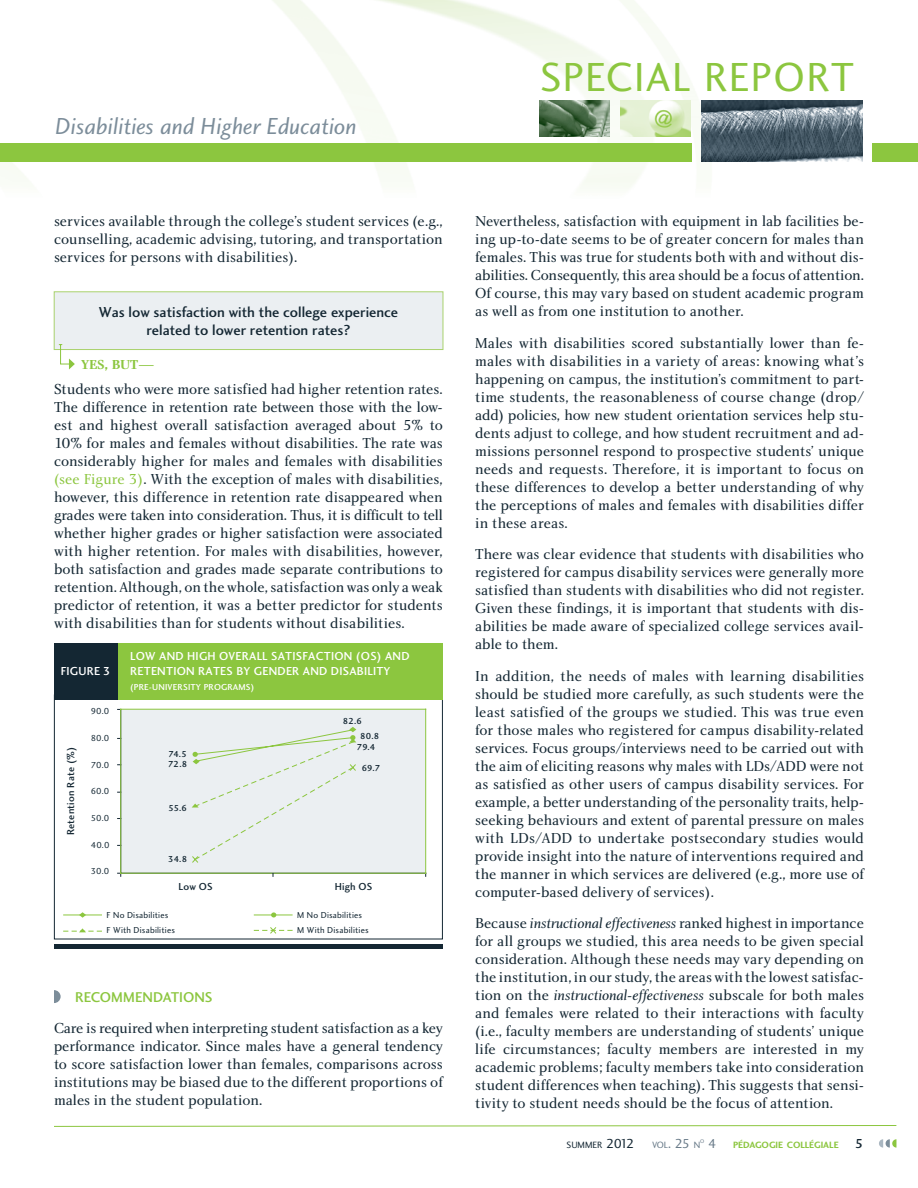
<style>
.page{position:relative;width:918px;height:1188px;background:#fff}
.page>*{position:absolute;margin:0;border:0;box-sizing:border-box;transform-origin:0 0}
.t1{font:42px "Charlotte Sans Book Plain";letter-spacing:.03em;color:#8cc63f}
.t2{font:24px "Charlotte Sans Book Italic Plain";color:#7c8d9a}
.t3{font:15px/18px "Charlotte Book Plain";color:#142733;text-align:justify}
.t4{font:15px/18px "Charlotte Sans Medium Plain";color:#142733;text-align:center}
.t5{font:14.7px "Charlotte Sans Medium Plain";color:#8cc63f}
.t6{font:13.5px "Charlotte Bold Plain";color:#8cc63f}
.t7{font:12px/15px "Charlotte Sans Medium Plain";letter-spacing:.02em;color:#fff}
.t8{font:10.5px "Charlotte Sans Medium Plain";letter-spacing:.015em;color:#142733}
.t9{font:9.45px "Charlotte Sans Bold Plain";color:#8cc63f}
.t10{font:9.45px "Charlotte Sans Book Plain";color:#142733}
.t11{font:9.45px "Charlotte Sans Book Plain";color:#687a88}
.t12{font:9px "Charlotte Sans Book Plain";letter-spacing:.025em;color:#142733}
.t13{font:9px/10.1px "Charlotte Sans Medium Plain";letter-spacing:-.005em;color:#142733}
.t14{font:9px "Charlotte Sans Medium Plain";letter-spacing:.02em;color:#fff}
.t15{font:5.55px "Charlotte Sans Book Plain";color:#687a88}
.s1{font-family:"Charlotte Book Plain";font-size:15px}
.s2{color:#8cc63f}
.s3{font-family:"Charlotte Book Italic Plain"}
.s4{font-size:13.5px}
.s5{font-family:"Charlotte Sans Book Plain";font-size:13.5px;color:#687a88}
.s6{font-family:"Charlotte Sans Medium Plain";font-size:13.5px;color:#142733}
</style>
<div class="page">
<img style="left:0;top:0;width:918px;height:188px">
<div style="left:54px;top:292px;width:389px;height:58px;background:#ebeff2"></div>
<div style="left:54px;top:292px;width:389px;height:58px;border:1px solid #a9d26d"></div>
<svg style="left:58px;top:344px;width:17px;height:25px"></svg>
<img style="left:540px;top:101px;width:70px;height:36px">
<img style="left:620px;top:101px;width:70px;height:36px">
<img style="left:701px;top:101px;width:162px;height:61px">
<svg style="left:54px;top:990px;width:7px;height:13px"></svg>
<hr style="left:64px;top:915px;width:37px;height:1px;background:#8cc63f">
<svg style="left:79px;top:912px;width:7px;height:6px"></svg>
<hr style="left:254px;top:915px;width:38px;height:1px;background:#8cc63f">
<svg style="left:271px;top:912px;width:5px;height:5px"></svg>
<svg style="left:64px;top:928px;width:37px;height:4px"></svg>
<svg style="left:254px;top:927px;width:38px;height:7px"></svg>
<div style="left:121px;top:709px;width:305px;height:165px;background:#ebeff2"></div>
<hr style="left:121px;top:709px;width:305px;height:1px;background:#8cc63f">
<hr style="left:425px;top:709px;width:1px;height:164px;background:#8cc63f">
<hr style="left:121px;top:873px;width:305px;height:1px;background:#8cc63f">
<hr style="left:120px;top:709px;width:1px;height:164px;background:#8cc63f">
<svg style="left:191px;top:727px;width:166px;height:136px"></svg>
<div style="left:54px;top:944px;width:389px;height:5px;background:#142733"></div>
<div style="left:54px;top:643px;width:389px;height:57px;background:#142733"></div>
<div style="left:118px;top:643px;width:325px;height:57px;background:#8cc63f"></div>
<svg style="left:879px;top:1139px;width:17px;height:9px"></svg>
<svg style="left:54px;top:1125px;width:843px;height:2px"></svg>
<div style="left:872px;top:144px;width:46px;height:18px;background:#8cc63f"></div>
<div style="left:0;top:144px;width:691px;height:18px;background:#8cc63f"></div>
<h2 class="t2" style="left:55px;top:116px;width:303px">Disabilities and Higher Education</h2>
<p class="t3" style="left:54px;top:213px;width:390px">services available through the college’s student services (e.g., counselling, academic advising, tutoring, and transportation services for persons with disabilities).</p>
<p class="t4" style="left:99px;top:304px;width:301px">Was low satisfaction with the college experience related to lower retention rates?</p>
<p class="t6" style="left:81px;top:359px;width:75px">YES, BUT<span class="s1">—</span></p>
<p class="t3" style="left:54px;top:381px;width:390px">Students who were more satisfied had higher retention rates.<br>The difference in retention rate between those with the low&shy;est and highest overall satisfaction averaged about 5% to 10% for males and females without disabilities. The rate was considerably higher for males and females with disabilities <span class="s2">(see Figure 3)</span>. With the exception of males with disabilities, however, this difference in retention rate disappeared when grades were taken into consideration. Thus, it is difficult to tell whether higher grades or higher satisfaction were associated with higher retention. For males with disabilities, however, both satisfaction and grades made separate contributions to retention. Although, on the whole, satisfaction was only a weak predictor of retention, it was a better predictor for students with disabilities than for students without disabilities.</p>
<p class="t7" style="left:61px;top:665px;width:51px">FIGURE 3</p>
<p class="t8" style="left:66px;top:835px;width:89px;rotate:-90deg">Retention Rate (%)</p>
<p class="t12" style="left:91px;top:708px;width:20px">90.0</p>
<p class="t12" style="left:91px;top:734px;width:20px">80.0</p>
<p class="t12" style="left:91px;top:761px;width:20px">70.0</p>
<p class="t12" style="left:91px;top:788px;width:20px">60.0</p>
<p class="t12" style="left:91px;top:814px;width:20px">50.0</p>
<p class="t12" style="left:91px;top:841px;width:20px">40.0</p>
<p class="t12" style="left:91px;top:868px;width:20px">30.0</p>
<p class="t7" style="left:130px;top:650px;width:281px">LOW AND HIGH OVERALL SATISFACTION (OS) AND<br>RETENTION RATES BY GENDER AND DISABILITY</p>
<p class="t14" style="left:130px;top:684px;width:126px">(PRE-UNIVERSITY PROGRAMS)</p>
<p class="t13" style="left:168px;top:750px;width:21px">74.5<br>72.8</p>
<p class="t13" style="left:168px;top:803px;width:20px">55.6</p>
<p class="t13" style="left:168px;top:855px;width:20px">34.8</p>
<p class="t13" style="left:343px;top:717px;width:20px">82.6</p>
<p class="t13" style="left:357px;top:742px;width:20px">79.4</p>
<p class="t13" style="left:362px;top:763px;width:20px">69.7</p>
<p class="t13" style="left:360px;top:731px;width:21px">80.8</p>
<p class="t8" style="left:179px;top:883px;width:36px">Low OS</p>
<p class="t8" style="left:335px;top:883px;width:39px">High OS</p>
<p class="t12" style="left:107px;top:911px;width:63px">F No Disabilities</p>
<p class="t12" style="left:297px;top:911px;width:66px">M No Disabilities</p>
<p class="t12" style="left:107px;top:927px;width:70px">F With Disabilities</p>
<p class="t12" style="left:297px;top:927px;width:73px">M With Disabilities</p>
<p class="t5" style="left:75px;top:992px;width:139px">RECOMMENDATIONS</p>
<p class="t3" style="left:54px;top:1020px;width:390px">Care is required when interpreting student satisfaction as a key performance indicator. Since males have a general tendency to score satisfaction lower than females, comparisons across institutions may be biased due to the different proportions of males in the student population.</p>
<h1 class="t1" style="left:540px;top:61px;width:316px">SPECIAL REPORT</h1>
<p class="t3" style="left:475px;top:213px;width:390px">Nevertheless, satisfaction with equipment in lab facilities be&shy;ing up-to-date seems to be of greater concern for males than females. This was true for students both with and without dis&shy;abilities. Consequently, this area should be a focus of attention.<br>Of course, this may vary based on student academic program as well as from one institution to another.</p>
<p class="t3" style="left:475px;top:335px;width:390px">Males with disabilities scored substantially lower than fe&shy;males with disabilities in a variety of areas: knowing what’s happening on campus, the institution’s commitment to part&shy;time students, the reasonableness of course change (drop/ add) policies, how new student orientation services help stu&shy;dents adjust to college, and how student recruitment and ad&shy;missions personnel respond to prospective students’ unique needs and requests. Therefore, it is important to focus on these differences to develop a better understanding of why the perceptions of males and females with disabilities differ in these areas.</p>
<p class="t3" style="left:475px;top:546px;width:390px">There was clear evidence that students with disabilities who registered for campus disability services were generally more satisfied than students with disabilities who did not register.<br>Given these findings, it is important that students with dis&shy;abilities be made aware of specialized college services avail&shy;able to them.</p>
<p class="t3" style="left:475px;top:668px;width:390px">In addition, the needs of males with learning disabilities should be studied more carefully, as such students were the least satisfied of the groups we studied. This was true even for those males who registered for campus disability-related services. Focus groups/interviews need to be carried out with the aim of eliciting reasons why males with LDs/ADD were not as satisfied as other users of campus disability services. For example, a better understanding of the personality traits, help&shy;seeking behaviours and extent of parental pressure on males with LDs/ADD to undertake postsecondary studies would provide insight into the nature of interventions required and the manner in which services are delivered (e.g., more use of computer-based delivery of services).</p>
<p class="t3" style="left:475px;top:915px;width:390px">Because <span class="s3">instructional effectiveness</span> ranked highest in importance for all groups we studied, this area needs to be given special consideration. Although these needs may vary depending on the institution, in our study, the areas with the lowest satisfac&shy;tion on the <span class="s3">instructional-effectiveness</span> subscale for both males and females were related to their interactions with faculty (i.e., faculty members are understanding of students’ unique life circumstances; faculty members are interested in my academic problems; faculty members take into consideration student differences when teaching). This suggests that sensi&shy;tivity to student needs should be the focus of attention.</p>
<p class="t10" style="left:567px;top:1141px;width:69px">SUMMER <span class="s4">2012</span></p>
<p class="t11" style="left:652px;top:1141px;width:50px">VOL<span class="s4">. 25</span> N</p>
<p class="t15" style="left:700px;top:1139px;width:6px">O</p>
<p class="t9" style="left:708px;top:1141px;width:157px"><span class="s5">4</span> PÉDAGOGIE COLLÉGIALE <span class="s6">5</span></p>
</div>
